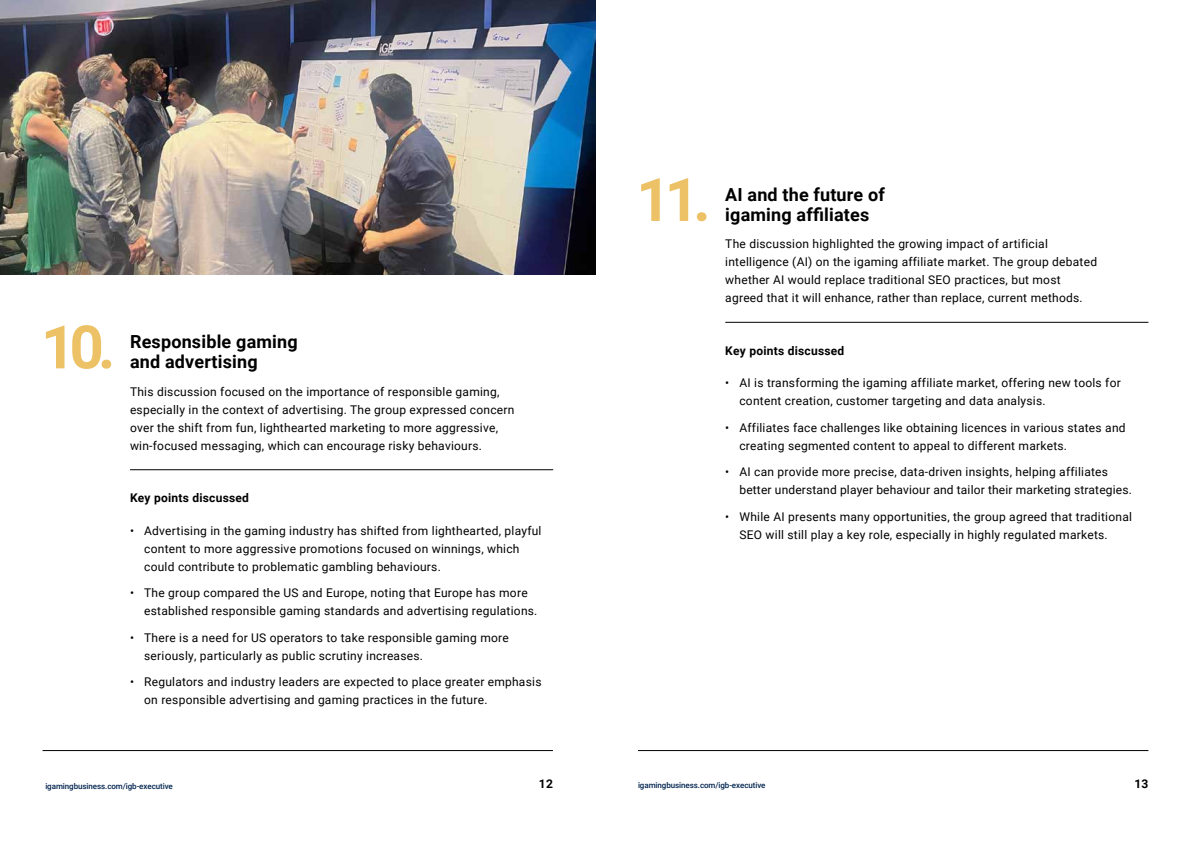
<style>
.page{position:relative;width:1191px;height:842px;background:#fff}
.page>*{position:absolute;margin:0;border:0;box-sizing:border-box;transform-origin:0 0}
.t1{font:700 60px "Roboto";color:#edc166}
.t2{font:700 18px "Roboto";letter-spacing:.01em;color:#000}
.t3{font:12px/18px "Roboto";letter-spacing:.02em;color:#000}
.t4{font:700 12px "Roboto";letter-spacing:.02em;color:#000}
.t5{font:500 8px "Roboto";letter-spacing:-.01em;color:#00244f}
</style>
<div class="page">
<hr style="left:43px;top:750px;width:510px;height:1px;background:#000">
<hr style="left:638px;top:750px;width:510px;height:1px;background:#000">
<hr style="left:130px;top:469px;width:423px;height:1px;background:#000">
<hr style="left:725px;top:322px;width:423px;height:1px;background:#000">
<img style="left:0;top:0;width:595px;height:275px">
<h1 class="t1" style="left:41px;top:305px;width:76px">10.</h1>
<h2 class="t2" style="left:130px;top:329px;width:169px">Responsible gaming</h2>
<h2 class="t2" style="left:130px;top:349px;width:129px">and advertising</h2>
<p class="t3" style="left:130px;top:382px;width:386px">This discussion focused on the importance of responsible gaming, especially in the context of advertising. The group expressed concern over the shift from fun, lighthearted marketing to more aggressive, win-focused messaging, which can encourage risky behaviours.</p>
<p class="t4" style="left:130px;top:490px;width:120px">Key points discussed</p>
<p class="t3" style="left:144px;top:521px;width:399px;text-indent:-14px">• Advertising in the gaming industry has shifted from lighthearted, playful content to more aggressive promotions focused on winnings, which could contribute to problematic gambling behaviours.</p>
<p class="t3" style="left:144px;top:584px;width:395px;text-indent:-14px">• The group compared the US and Europe, noting that Europe has more established responsible gaming standards and advertising regulations.</p>
<p class="t3" style="left:144px;top:628px;width:366px;text-indent:-14px">• There is a need for US operators to take responsible gaming more seriously, particularly as public scrutiny increases.</p>
<p class="t3" style="left:144px;top:673px;width:399px;text-indent:-14px">• Regulators and industry leaders are expected to place greater emphasis on responsible advertising and gaming practices in the future.</p>
<h1 class="t1" style="left:636px;top:158px;width:76px">11.</h1>
<h2 class="t2" style="left:725px;top:182px;width:161px">AI and the future of</h2>
<h2 class="t2" style="left:725px;top:202px;width:146px">igaming affiliates</h2>
<p class="t3" style="left:725px;top:234px;width:373px">The discussion highlighted the growing impact of artificial intelligence (AI) on the igaming affiliate market. The group debated whether AI would replace traditional SEO practices, but most agreed that it will enhance, rather than replace, current methods.</p>
<p class="t4" style="left:725px;top:342px;width:120px">Key points discussed</p>
<p class="t3" style="left:739px;top:374px;width:383px;text-indent:-14px">• AI is transforming the igaming affiliate market, offering new tools for content creation, customer targeting and data analysis.</p>
<p class="t3" style="left:739px;top:418px;width:388px;text-indent:-14px">• Affiliates face challenges like obtaining licences in various states and creating segmented content to appeal to different markets.</p>
<p class="t3" style="left:739px;top:463px;width:394px;text-indent:-14px">• AI can provide more precise, data-driven insights, helping affiliates better understand player behaviour and tailor their marketing strategies.</p>
<p class="t3" style="left:739px;top:507px;width:394px;text-indent:-14px">• While AI presents many opportunities, the group agreed that traditional<br>SEO will still play a key role, especially in highly regulated markets.</p>
<p class="t4" style="left:539px;top:776px;width:16px">12</p>
<p class="t4" style="left:1134px;top:776px;width:16px">13</p>
<p class="t5" style="left:45px;top:781px;width:129px">igamingbusiness.com/igb-executive</p>
<p class="t5" style="left:638px;top:780px;width:129px">igamingbusiness.com/igb-executive</p>
</div>
